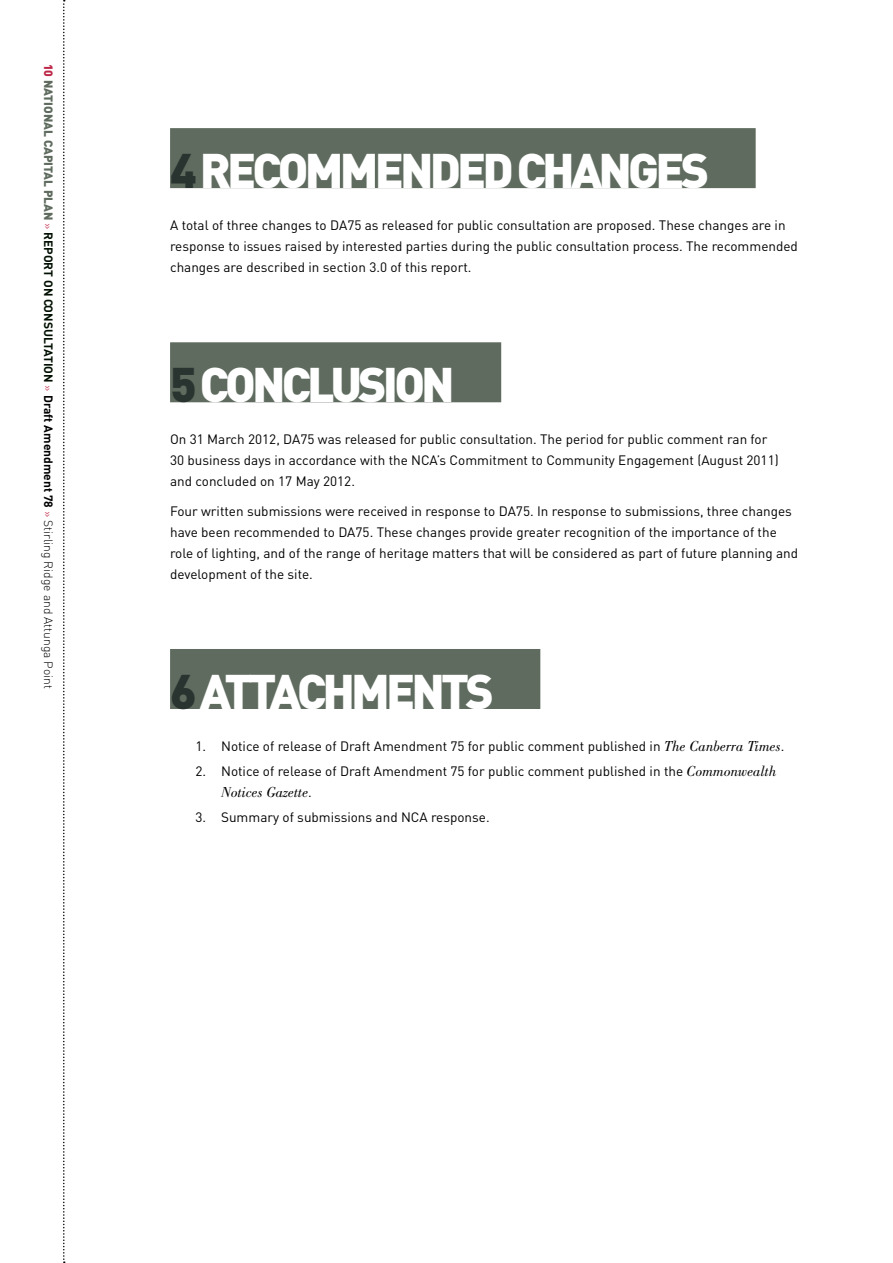
<style>
.page{position:relative;width:893px;height:1263px;background:#fff}
.page>*{position:absolute;margin:0;border:0;box-sizing:border-box;transform-origin:0 0}
.HEADING_1{font:900 48px "DIN";letter-spacing:-.08em;color:#fff}
.t1{font:italic 15px "Bodoni";color:#000}
.BODY{font:13.5px/21px "DIN";color:#000}
.t2{font:300 12px "DIN";color:#000}
.s1{font-weight:900;color:#be2648}
.s2{font-weight:900;color:#5f6b5e}
.s3{color:#be2648}
.s4{font-weight:700;color:#000f00}
.s5{font-weight:700}
.s6{color:#293431}
.s7{font-family:"Bodoni";font-style:italic;font-size:15px}
.s8{font-family:"DIN";font-style:normal;font-size:13.5px}
</style>
<div class="page">
<svg style="left:63px;top:0;width:2px;height:1263px"></svg>
<div style="left:170px;top:128px;width:586px;height:60px;background:#5f6b5e"></div>
<div style="left:170px;top:342px;width:331px;height:60px;background:#5f6b5e"></div>
<div style="left:170px;top:649px;width:370px;height:60px;background:#5f6b5e"></div>
<p class="t2" style="left:56px;top:64px;width:626px;rotate:90deg"><span class="s1">10</span> <span class="s2">NATIONAL CAPITAL PLAN</span> <span class="s3">»</span> <span class="s4">REPORT ON CONSULTATION</span> <span class="s3">»</span> <span class="s5">Draft Amendment 78</span> <span class="s3">»</span> Stirling Ridge and Attunga Point</p>
<h1 class="HEADING_1" style="left:170px;top:139px;width:541px"><span class="s6">4</span> RECOMMENDED CHANGES</h1>
<p class="BODY" style="left:170px;top:214px;width:629px">A total of three changes to DA75 as released for public consultation are proposed. These changes are in response to issues raised by interested parties during the public consultation process. The recommended changes are described in section 3.0 of this report.</p>
<h1 class="HEADING_1" style="left:170px;top:353px;width:286px"><span class="s6">5</span> CONCLUSION</h1>
<p class="BODY" style="left:170px;top:428px;width:610px">On 31 March 2012, DA75 was released for public consultation. The period for public comment ran for<br>30 business days in accordance with the NCA’s Commitment to Community Engagement (August 2011) and concluded on 17 May 2012.</p>
<p class="BODY" style="left:170px;top:500px;width:629px">Four written submissions were received in response to DA75. In response to submissions, three changes have been recommended to DA75. These changes provide greater recognition of the importance of the role of lighting, and of the range of heritage matters that will be considered as part of future planning and development of the site.</p>
<h1 class="HEADING_1" style="left:170px;top:660px;width:325px"><span class="s6">6</span> ATTACHMENTS</h1>
<p class="BODY" style="left:196px;top:735px;width:590px">1. Notice of release of Draft Amendment 75 for public comment published in <span class="s7">The Canberra Times</span>.</p>
<p class="BODY" style="left:196px;top:760px;width:582px">2. Notice of release of Draft Amendment 75 for public comment published in the <span class="s7">Commonwealth</span></p>
<p class="t1" style="left:221px;top:784px;width:92px">Notices Gazette<span class="s8">.</span></p>
<p class="BODY" style="left:196px;top:806px;width:296px">3. Summary of submissions and NCA response.</p>
</div>
